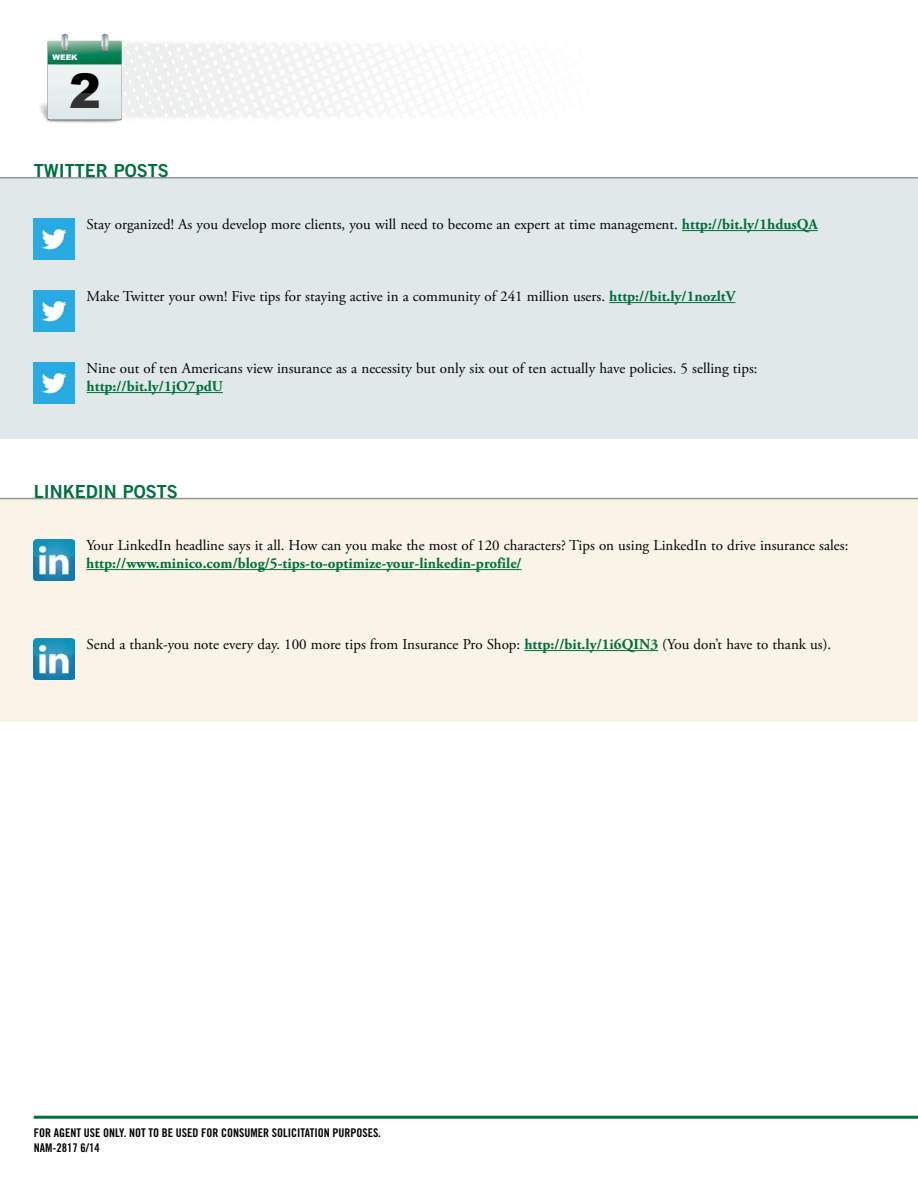
<style>
.page{position:relative;width:918px;height:1188px;background:#fff}
.page>*{position:absolute;margin:0;border:0;box-sizing:border-box;transform-origin:0 0}
.t1{font:900 47.7px "Arial";color:#000}
.Subhead_1_BOLDED{font:18px "Trade Gothic Bold Two";color:#00703c}
.SocialMedia_Indent{font:15px/18px "Adobe Garamond Pro";color:#000}
.Form_Number_Rev_Date{font:12px "Trade Gothic Bold Cond Twenty";color:#000}
.t2{font:900 7.65px "Arial";color:#fff}
.s1{font-weight:700;color:#00703c}
</style>
<div class="page">
<hr style="left:34px;top:1116px;width:884px;height:3px;background:#00703c">
<div style="left:0;top:178px;width:918px;height:261px;background:#e0e8e9"></div>
<div style="left:0;top:498px;width:918px;height:224px;background:#f9f3e8"></div>
<hr style="left:0;top:177px;width:918px;height:1px;background:#939598">
<hr style="left:0;top:498px;width:918px;height:1px;background:#939598">
<hr style="left:682px;top:230px;width:136px;height:1px;background:#00703c">
<hr style="left:609px;top:302px;width:126px;height:1px;background:#00703c">
<hr style="left:87px;top:392px;width:136px;height:1px;background:#00703c">
<hr style="left:86px;top:569px;width:436px;height:1px;background:#00703c">
<hr style="left:524px;top:650px;width:134px;height:1px;background:#00703c">
<img style="left:34px;top:219px;width:40px;height:40px">
<img style="left:34px;top:291px;width:40px;height:40px">
<img style="left:34px;top:363px;width:40px;height:40px">
<img style="left:34px;top:540px;width:40px;height:40px">
<img style="left:34px;top:639px;width:40px;height:40px">
<svg style="left:122px;top:43px;width:241px;height:75px;fill:#f2f2f2"></svg>
<img style="left:46px;top:120px;width:75px;height:3px">
<svg style="left:40px;top:34px;width:82px;height:86px;background:#bcd7ce"></svg>
<p class="t2" style="left:53px;top:52px;width:27px">WEEK</p>
<p class="t1" style="left:69px;top:56px;width:33px">2</p>
<p class="Subhead_1_BOLDED" style="left:34px;top:159px;width:137px">TWITTER POSTS</p>
<p class="t1" style="left:68px;top:191px;width:33px">4</p>
<p class="SocialMedia_Indent" style="left:87px;top:216px;width:733px">Stay organized! As you develop more clients, you will need to become an expert at time management. <span class="s1">http://bit.ly/1hdusQA</span></p>
<p class="SocialMedia_Indent" style="left:87px;top:288px;width:650px">Make Twitter your own! Five tips for staying active in a community of 241 million users. <span class="s1">http://bit.ly/1nozltV</span></p>
<p class="SocialMedia_Indent" style="left:87px;top:360px;width:672px">Nine out of ten Americans view insurance as a necessity but only six out of ten actually have policies. 5 selling tips: <span class="s1">http://bit.ly/1jO7pdU</span></p>
<p class="Subhead_1_BOLDED" style="left:34px;top:480px;width:146px">LINKEDIN POSTS</p>
<p class="SocialMedia_Indent" style="left:86px;top:537px;width:764px">Your LinkedIn headline says it all. How can you make the most of 120 characters? Tips on using LinkedIn to drive insurance sales: <span class="s1">http://www.minico.com/blog/5-tips-to-optimize-your-linkedin-profile/</span></p>
<p class="SocialMedia_Indent" style="left:87px;top:636px;width:746px">Send a thank-you note every day. 100 more tips from Insurance Pro Shop: <span class="s1">http://bit.ly/1i6QIN3</span> (You don’t have to thank us).</p>
<p class="Form_Number_Rev_Date" style="left:34px;top:1126px;width:349px">FOR AGENT USE ONLY. NOT TO BE USED FOR CONSUMER SOLICITATION PURPOSES.</p>
<p class="Form_Number_Rev_Date" style="left:34px;top:1140px;width:67px">NAM-2817 6/14</p>
</div>
